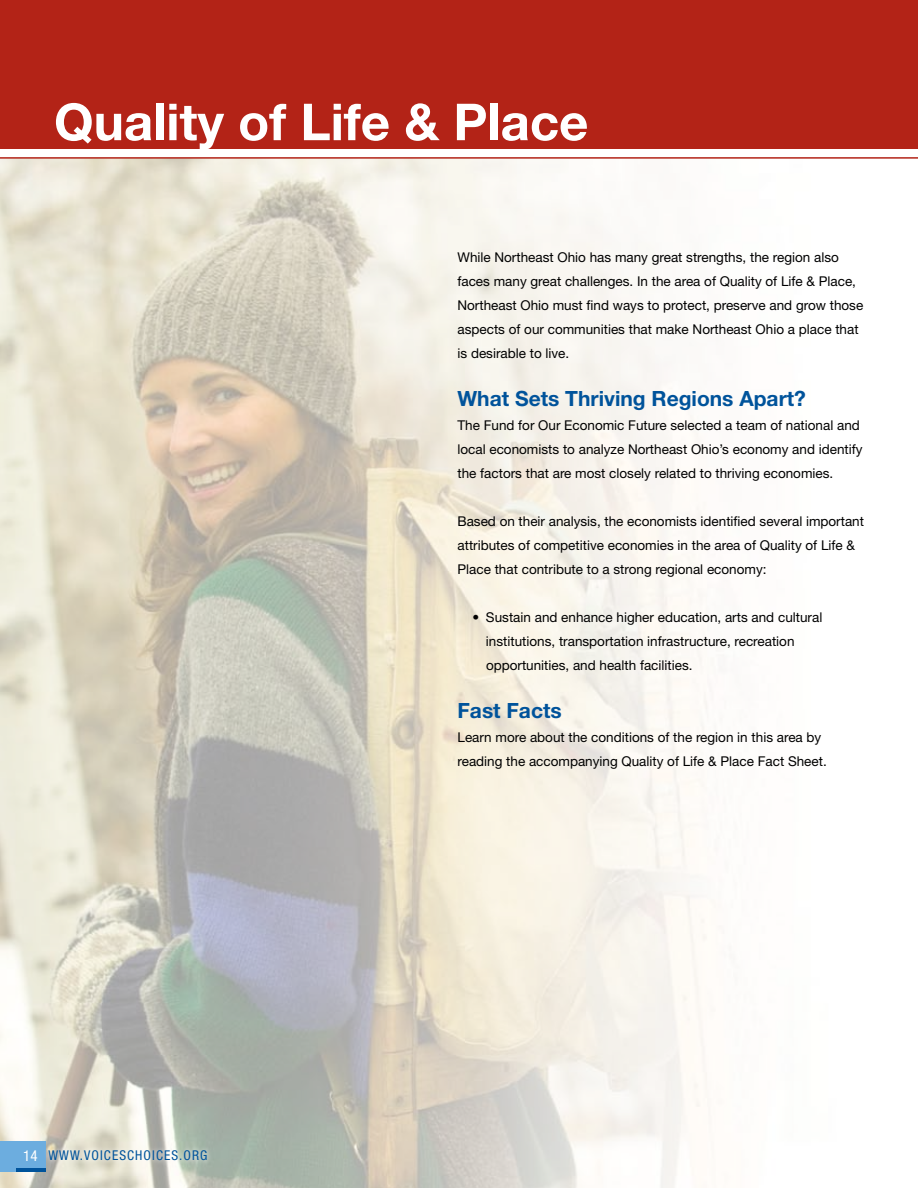
<style>
.page{position:relative;width:918px;height:1188px;background:#fff}
.page>*{position:absolute;margin:0;border:0;box-sizing:border-box;transform-origin:0 0}
.t1{font:700 51px "Helvetica Neue";color:#fff}
.t2{font:700 21px "Helvetica Neue";color:#00539b}
.t3{font:condensed 15px "Helvetica Neue";color:#fff}
.t4{font:13.5px/24px "Helvetica Neue";color:#000}
.t5{font:condensed 13.5px "Helvetica Neue";letter-spacing:.08em;color:#00539b}
</style>
<div class="page">
<img style="left:0;top:159px;width:724px;height:1029px">
<div style="left:0;top:0;width:918px;height:149px;background:#b32317"></div>
<hr style="left:0;top:157px;width:918px;height:2px;background:#b32317">
<div style="left:0;top:1141px;width:45px;height:31px;background:#6caddf"></div>
<hr style="left:16px;top:1168px;width:29px;height:4px;background:#00539b">
<div style="left:43px;top:1145px;width:170px;height:21px;background:#fff;opacity:.35"></div>
<h1 class="t1" style="left:54px;top:90px;width:536px">Quality of Life &amp; Place</h1>
<p class="t3" style="left:23px;top:1147px;width:8px">14</p>
<p class="t5" style="left:48px;top:1148px;width:161px">WWW.VOICESCHOICES.ORG</p>
<p class="t4" style="left:458px;top:245px;width:407px">While Northeast Ohio has many great strengths, the region also faces many great challenges. In the area of Quality of Life &amp; Place, Northeast Ohio must find ways to protect, preserve and grow those aspects of our communities that make Northeast Ohio a place that is desirable to live.</p>
<h2 class="t2" style="left:458px;top:385px;width:350px">What Sets Thriving Regions Apart?</h2>
<p class="t4" style="left:458px;top:413px;width:407px">The Fund for Our Economic Future selected a team of national and local economists to analyze Northeast Ohio’s economy and identify the factors that are most closely related to thriving economies.</p>
<p class="t4" style="left:458px;top:509px;width:408px">Based on their analysis, the economists identified several important attributes of competitive economies in the area of Quality of Life &amp;<br>Place that contribute to a strong regional economy:</p>
<p class="t4" style="left:486px;top:605px;width:338px;text-indent:-13px">• Sustain and enhance higher education, arts and cultural institutions, transportation infrastructure, recreation opportunities, and health facilities.</p>
<h2 class="t2" style="left:458px;top:697px;width:106px">Fast Facts</h2>
<p class="t4" style="left:458px;top:725px;width:371px">Learn more about the conditions of the region in this area by reading the accompanying Quality of Life &amp; Place Fact Sheet.</p>
</div>
